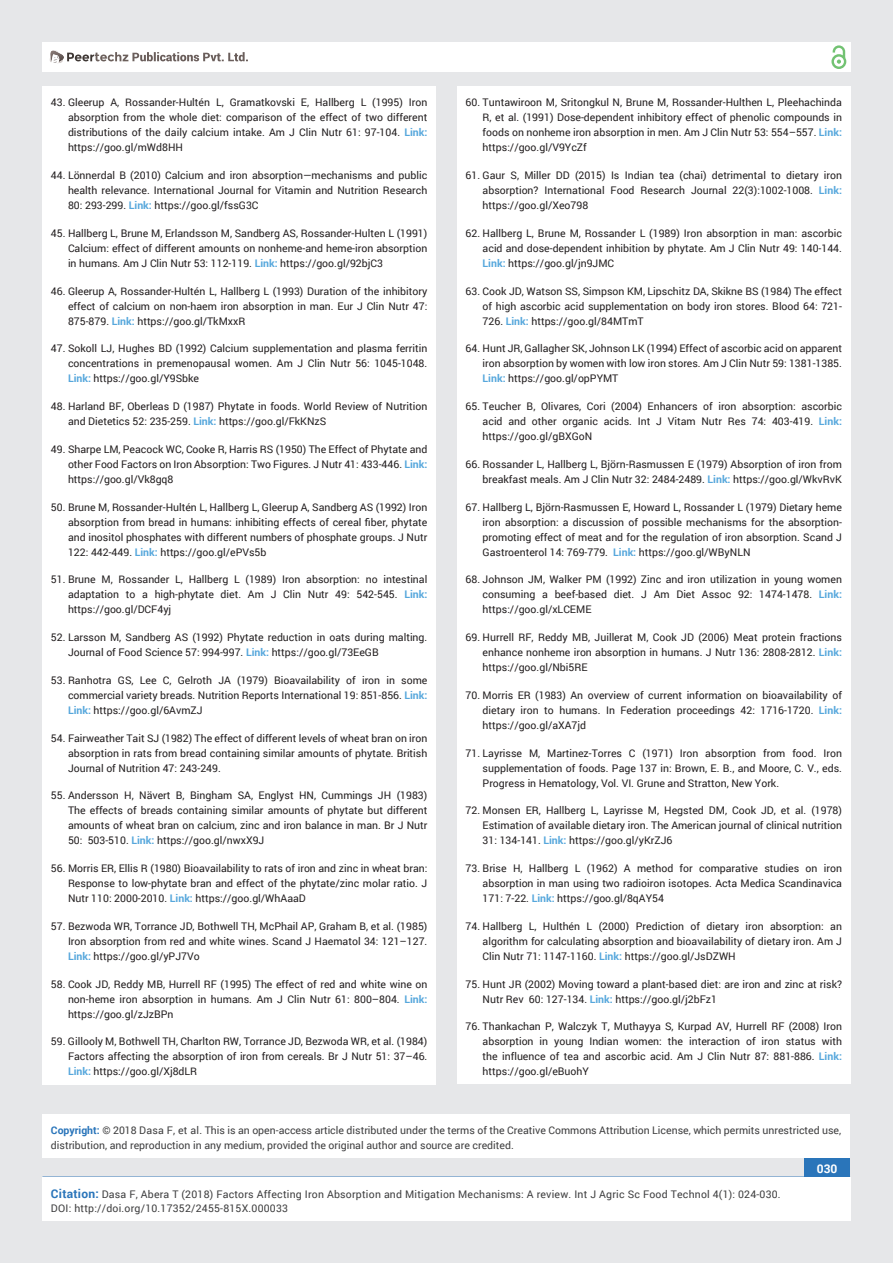
<style>
.page{position:relative;width:893px;height:1263px;background:#e6e7e9}
.page>*{position:absolute;margin:0;border:0;box-sizing:border-box;transform-origin:0 0}
.t1{font:700 12px "Roboto";color:#fff}
.t2{font:10.5px/15px "Roboto";color:#231f20;text-align:justify}
.t3{font:10.5px/15px "Roboto";color:#3e3e3f}
.t4{font:10.5px/13.5px "Roboto";letter-spacing:.02em;color:#3e3e3f}
.s1{font-weight:700;color:#56a7dc}
.s2{font-weight:700;color:#2a75ba}
.s3{font-weight:700;font-size:12px;color:#2a75ba}
</style>
<div class="page">
<div style="left:42px;top:43px;width:808px;height:29px;background:#fff"></div>
<div style="left:831px;top:54px;width:15px;height:15px;border:2px solid #72c272;border-radius:50%"></div>
<svg style="left:831px;top:45px;width:15px;height:19px"></svg>
<div style="left:804px;top:1157px;width:46px;height:43px;background:#2a75ba"></div>
<svg style="left:49px;top:50px;width:199px;height:14px"></svg>
<div style="left:42px;top:1177px;width:809px;height:43px;background:#fff"></div>
<div style="left:42px;top:1115px;width:808px;height:43px;background:#fff"></div>
<div style="left:42px;top:87px;width:394px;height:998px;background:#fff"></div>
<div style="left:457px;top:87px;width:393px;height:997px;background:#fff"></div>
<p class="t2" style="left:68px;top:95px;width:361px;text-indent:-17px">43. Gleerup A, Rossander-Hultén L, Gramatkovski E, Hallberg L (1995) Iron absorption from the whole diet: comparison of the effect of two different distributions of the daily calcium intake. Am J Clin Nutr 61: 97-104. <span class="s1">Link: </span>https://goo.gl/mWd8HH</p>
<p class="t2" style="left:68px;top:167px;width:361px;text-indent:-17px">44. Lönnerdal B (2010) Calcium and iron absorption—mechanisms and public health relevance. International Journal for Vitamin and Nutrition Research 80: 293-299. <span class="s1">Link:</span> https://goo.gl/fssG3C</p>
<p class="t2" style="left:68px;top:225px;width:361px;text-indent:-17px">45. Hallberg L, Brune M, Erlandsson M, Sandberg AS, Rossander-Hulten L (1991)<br>Calcium: effect of different amounts on nonheme-and heme-iron absorption in humans. Am J Clin Nutr 53: 112-119. <span class="s1">Link:</span> https://goo.gl/92bjC3</p>
<p class="t2" style="left:68px;top:283px;width:361px;text-indent:-17px">46. Gleerup A, Rossander-Hultén L, Hallberg L (1993) Duration of the inhibitory effect of calcium on non-haem iron absorption in man. Eur J Clin Nutr 47:<br>875-879. <span class="s1">Link:</span> https://goo.gl/TkMxxR</p>
<p class="t2" style="left:68px;top:341px;width:361px;text-indent:-17px">47. Sokoll LJ, Hughes BD (1992) Calcium supplementation and plasma ferritin concentrations in premenopausal women. Am J Clin Nutr 56: 1045-1048.<br><span class="s1">Link:</span> https://goo.gl/Y9Sbke</p>
<p class="t2" style="left:68px;top:398px;width:361px;text-indent:-17px">48. Harland BF, Oberleas D (1987) Phytate in foods. World Review of Nutrition and Dietetics 52: 235-259. <span class="s1">Link:</span> https://goo.gl/FkKNzS</p>
<p class="t2" style="left:68px;top:441px;width:361px;text-indent:-17px">49. Sharpe LM, Peacock WC, Cooke R, Harris RS (1950) The Effect of Phytate and other Food Factors on Iron Absorption: Two Figures. J Nutr 41: 433-446. <span class="s1">Link: </span>https://goo.gl/Vk8gq8</p>
<p class="t2" style="left:68px;top:499px;width:361px;text-indent:-17px">50. Brune M, Rossander-Hultén L, Hallberg L, Gleerup A, Sandberg AS (1992) Iron absorption from bread in humans: inhibiting effects of cereal fiber, phytate and inositol phosphates with different numbers of phosphate groups. J Nutr 122: 442-449. <span class="s1">Link:</span> https://goo.gl/ePVs5b</p>
<p class="t2" style="left:68px;top:572px;width:361px;text-indent:-17px">51. Brune M, Rossander L, Hallberg L (1989) Iron absorption: no intestinal adaptation to a high-phytate diet. Am J Clin Nutr 49: 542-545. <span class="s1">Link: </span>https://goo.gl/DCF4yj</p>
<p class="t2" style="left:68px;top:629px;width:361px;text-indent:-17px">52. Larsson M, Sandberg AS (1992) Phytate reduction in oats during malting.<br>Journal of Food Science 57: 994-997. <span class="s1">Link:</span> https://goo.gl/73EeGB</p>
<p class="t2" style="left:68px;top:672px;width:361px;text-indent:-17px">53. Ranhotra GS, Lee C, Gelroth JA (1979) Bioavailability of iron in some commercial variety breads. Nutrition Reports International 19: 851-856. <span class="s1">Link:<br>Link:</span> https://goo.gl/6AvmZJ</p>
<p class="t2" style="left:68px;top:730px;width:361px;text-indent:-17px">54. Fairweather Tait SJ (1982) The effect of different levels of wheat bran on iron absorption in rats from bread containing similar amounts of phytate. British Journal of Nutrition 47: 243-249.</p>
<p class="t2" style="left:68px;top:788px;width:361px;text-indent:-17px">55. Andersson H, Nävert B, Bingham SA, Englyst HN, Cummings JH (1983)<br>The effects of breads containing similar amounts of phytate but different amounts of wheat bran on calcium, zinc and iron balance in man. Br J Nutr 50: 503-510. <span class="s1">Link:</span> https://goo.gl/nwxX9J</p>
<p class="t2" style="left:68px;top:861px;width:361px;text-indent:-17px">56. Morris ER, Ellis R (1980) Bioavailability to rats of iron and zinc in wheat bran:<br>Response to low-phytate bran and effect of the phytate/zinc molar ratio. J Nutr 110: 2000-2010. <span class="s1">Link:</span> https://goo.gl/WhAaaD</p>
<p class="t2" style="left:68px;top:918px;width:361px;text-indent:-17px">57. Bezwoda WR, Torrance JD, Bothwell TH, McPhail AP, Graham B, et al. (1985)<br>Iron absorption from red and white wines. Scand J Haematol 34: 121–127.<br><span class="s1">Link:</span> https://goo.gl/yPJ7Vo</p>
<p class="t2" style="left:68px;top:976px;width:361px;text-indent:-17px">58. Cook JD, Reddy MB, Hurrell RF (1995) The effect of red and white wine on non-heme iron absorption in humans. Am J Clin Nutr 61: 800–804. <span class="s1">Link: </span>https://goo.gl/zJzBPn</p>
<p class="t2" style="left:68px;top:1034px;width:361px;text-indent:-17px">59. Gillooly M, Bothwell TH, Charlton RW, Torrance JD, Bezwoda WR, et al. (1984)<br>Factors affecting the absorption of iron from cereals. Br J Nutr 51: 37–46.<br><span class="s1">Link:</span> https://goo.gl/Xj8dLR</p>
<p class="t2" style="left:483px;top:95px;width:361px;text-indent:-17px">60. Tuntawiroon M, Sritongkul N, Brune M, Rossander-Hulthen L, Pleehachinda R, et al. (1991) Dose-dependent inhibitory effect of phenolic compounds in foods on nonheme iron absorption in men. Am J Clin Nutr 53: 554–557. <span class="s1">Link: </span>https://goo.gl/V9YcZf</p>
<p class="t2" style="left:483px;top:167px;width:361px;text-indent:-17px">61. Gaur S, Miller DD (2015) Is Indian tea (chai) detrimental to dietary iron absorption? International Food Research Journal 22(3):1002-1008. <span class="s1">Link: </span>https://goo.gl/Xeo798</p>
<p class="t2" style="left:483px;top:225px;width:361px;text-indent:-17px">62. Hallberg L, Brune M, Rossander L (1989) Iron absorption in man: ascorbic acid and dose-dependent inhibition by phytate. Am J Clin Nutr 49: 140-144.<br><span class="s1">Link:</span> https://goo.gl/jn9JMC</p>
<p class="t2" style="left:483px;top:283px;width:361px;text-indent:-17px">63. Cook JD, Watson SS, Simpson KM, Lipschitz DA, Skikne BS (1984) The effect of high ascorbic acid supplementation on body iron stores. Blood 64: 721- 726. <span class="s1">Link:</span> https://goo.gl/84MTmT</p>
<p class="t2" style="left:483px;top:341px;width:361px;text-indent:-17px">64. Hunt JR, Gallagher SK, Johnson LK (1994) Effect of ascorbic acid on apparent iron absorption by women with low iron stores. Am J Clin Nutr 59: 1381-1385.<br><span class="s1">Link:</span> https://goo.gl/opPYMT</p>
<p class="t2" style="left:483px;top:398px;width:361px;text-indent:-17px">65. Teucher B, Olivares, Cori (2004) Enhancers of iron absorption: ascorbic acid and other organic acids. Int J Vitam Nutr Res 74: 403-419. <span class="s1">Link: </span>https://goo.gl/gBXGoN</p>
<p class="t2" style="left:466px;top:456px;width:378px;text-align:right">66. Rossander L, Hallberg L, Björn-Rasmussen E (1979) Absorption of iron from breakfast meals. Am J Clin Nutr 32: 2484-2489. <span class="s1">Link:</span> https://goo.gl/WkvRvK</p>
<p class="t2" style="left:483px;top:499px;width:361px;text-indent:-17px">67. Hallberg L, Björn-Rasmussen E, Howard L, Rossander L (1979) Dietary heme iron absorption: a discussion of possible mechanisms for the absorption&shy;promoting effect of meat and for the regulation of iron absorption. Scand J Gastroenterol 14: 769-779. <span class="s1">Link:</span> https://goo.gl/WByNLN</p>
<p class="t2" style="left:483px;top:572px;width:361px;text-indent:-17px">68. Johnson JM, Walker PM (1992) Zinc and iron utilization in young women consuming a beef-based diet. J Am Diet Assoc 92: 1474-1478. <span class="s1">Link: </span>https://goo.gl/xLCEME</p>
<p class="t2" style="left:483px;top:629px;width:361px;text-indent:-17px">69. Hurrell RF, Reddy MB, Juillerat M, Cook JD (2006) Meat protein fractions enhance nonheme iron absorption in humans. J Nutr 136: 2808-2812. <span class="s1">Link: </span>https://goo.gl/Nbi5RE</p>
<p class="t2" style="left:483px;top:687px;width:361px;text-indent:-17px">70. Morris ER (1983) An overview of current information on bioavailability of dietary iron to humans. In Federation proceedings 42: 1716-1720. <span class="s1">Link: </span>https://goo.gl/aXA7jd</p>
<p class="t2" style="left:483px;top:745px;width:361px;text-indent:-17px">71. Layrisse M, Martinez-Torres C (1971) Iron absorption from food. Iron supplementation of foods. Page 137 in: Brown, E. B., and Moore, C. V., eds.<br>Progress in Hematology, Vol. VI. Grune and Stratton, New York.</p>
<p class="t2" style="left:483px;top:803px;width:361px;text-indent:-17px">72. Monsen ER, Hallberg L, Layrisse M, Hegsted DM, Cook JD, et al. (1978)<br>Estimation of available dietary iron. The American journal of clinical nutrition 31: 134-141. <span class="s1">Link:</span> https://goo.gl/yKrZJ6</p>
<p class="t2" style="left:483px;top:861px;width:361px;text-indent:-17px">73. Brise H, Hallberg L (1962) A method for comparative studies on iron absorption in man using two radioiron isotopes. Acta Medica Scandinavica 171: 7-22. <span class="s1">Link:</span> https://goo.gl/8qAY54</p>
<p class="t2" style="left:483px;top:918px;width:361px;text-indent:-17px">74. Hallberg L, Hulthén L (2000) Prediction of dietary iron absorption: an algorithm for calculating absorption and bioavailability of dietary iron. Am J Clin Nutr 71: 1147-1160. <span class="s1">Link:</span> https://goo.gl/JsDZWH</p>
<p class="t2" style="left:483px;top:976px;width:361px;text-indent:-17px">75. Hunt JR (2002) Moving toward a plant-based diet: are iron and zinc at risk?<br>Nutr Rev 60: 127-134. <span class="s1">Link:</span> https://goo.gl/j2bFz1</p>
<p class="t2" style="left:483px;top:1019px;width:361px;text-indent:-17px">76. Thankachan P, Walczyk T, Muthayya S, Kurpad AV, Hurrell RF (2008) Iron absorption in young Indian women: the interaction of iron status with the influence of tea and ascorbic acid. Am J Clin Nutr 87: 881-886. <span class="s1">Link: </span>https://goo.gl/eBuohY</p>
<p class="t3" style="left:51px;top:1123px;width:792px"><span class="s2">Copyright:</span> © 2018 Dasa F, et al. This is an open-access article distributed under the terms of the Creative Commons Attribution License, which permits unrestricted use, distribution, and reproduction in any medium, provided the original author and source are credited.</p>
<p class="t4" style="left:51px;top:1188px;width:731px"><span class="s3">Citation:</span> Dasa F, Abera T (2018) Factors Affecting Iron Absorption and Mitigation Mechanisms: A review. Int J Agric Sc Food Technol 4(1): 024-030.<br>DOI: http://doi.org/10.17352/2455-815X.000033</p>
<p class="t1" style="left:817px;top:1161px;width:22px">030</p>
</div>
